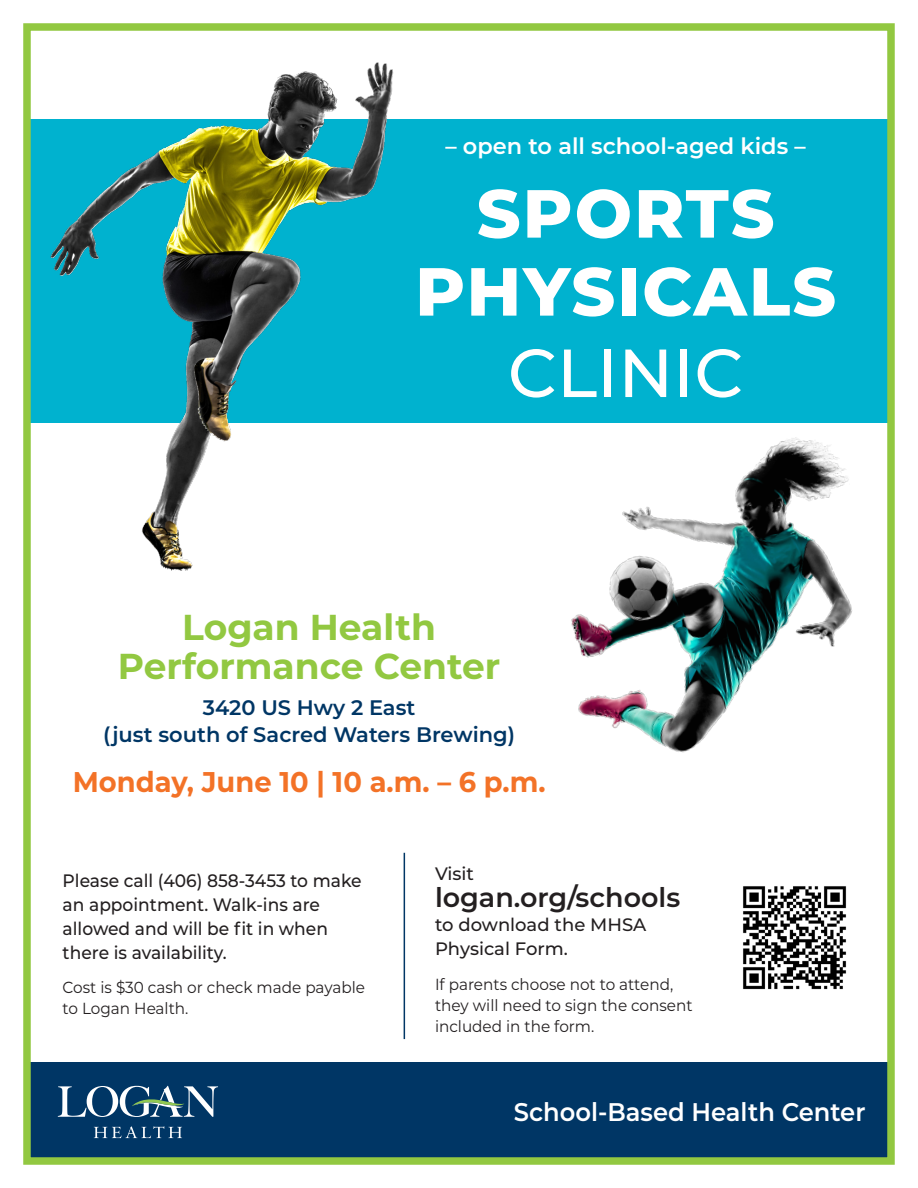
<style>
.page{position:relative;width:918px;height:1188px;background:#fff}
.page>*{position:absolute;margin:0;border:0;box-sizing:border-box;transform-origin:0 0}
.t1{font:800 67.8px/79.7px "Montserrat";letter-spacing:.03em;color:#fff;text-align:center}
.t2{font:700 36px/39px "Montserrat";color:#92c841;text-align:center}
.t3{font:700 28.5px "Montserrat";color:#f37227;scale:.96 1}
.t4{font:600 27px "Montserrat";color:#231f20}
.t5{font:600 25.5px "Montserrat";color:#fff;scale:.95 1}
.t6{font:600 22.5px "Montserrat";color:#fff}
.t7{font:600 21px/27px "Montserrat";color:#003665;text-align:center}
.t8{font:500 18px/24px "Montserrat";color:#231f20;scale:.95 1}
.t9{font:500 18px/24px "Montserrat";color:#231f20}
.t10{font:16.05px/21px "Montserrat";color:#231f20;scale:.95 1}
.s1{font-weight:500}
</style>
<div class="page">
<div style="left:30px;top:119px;width:857px;height:304px;background:#00b2cf"></div>
<div style="left:30px;top:1063px;width:861px;height:98px;background:#003665"></div>
<div style="left:23px;top:23px;width:872px;height:1142px;border:8px solid #92c841"></div>
<svg style="left:94px;top:1126px;width:88px;height:12px"></svg>
<svg style="left:58px;top:1086px;width:160px;height:31px"></svg>
<hr style="left:404px;top:853px;width:1px;height:186px;background:#003665">
<img style="left:743px;top:886px;width:104px;height:104px">
<img style="left:50px;top:62px;width:344px;height:508px">
<img style="left:571px;top:416px;width:324px;height:368px">
<p class="t6" style="left:446px;top:130px;width:362px">– open to all school-aged kids –</p>
<p class="t1" style="left:415px;top:170px;width:422px">SPORTS<br>PHYSICALS<br><span class="s1">CLINIC</span></p>
<p class="t2" style="left:118px;top:606px;width:384px">Logan Health<br>Performance Center</p>
<p class="t7" style="left:103px;top:693px;width:414px">3420 US Hwy 2 East<br>(just south of Sacred Waters Brewing)</p>
<p class="t3" style="left:73px;top:761px;width:494px">Monday, June 10 | 10 a.m. – 6 p.m.</p>
<p class="t8" style="left:63px;top:868px;width:316px">Please call (406) 858-3453 to make an appointment. Walk-ins are allowed and will be fit in when there is availability.</p>
<p class="t10" style="left:63px;top:976px;width:320px">Cost is $30 cash or check made payable to Logan Health.</p>
<p class="t9" style="left:435px;top:861px;width:41px">Visit</p>
<p class="t4" style="left:435px;top:879px;width:247px">logan.org/schools</p>
<p class="t9" style="left:435px;top:912px;width:213px">to download the MHSA<br>Physical Form.</p>
<p class="t10" style="left:435px;top:973px;width:273px">If parents choose not to attend, they will need to sign the consent included in the form.</p>
<p class="t5" style="left:514px;top:1094px;width:372px">School-Based Health Center</p>
</div>
